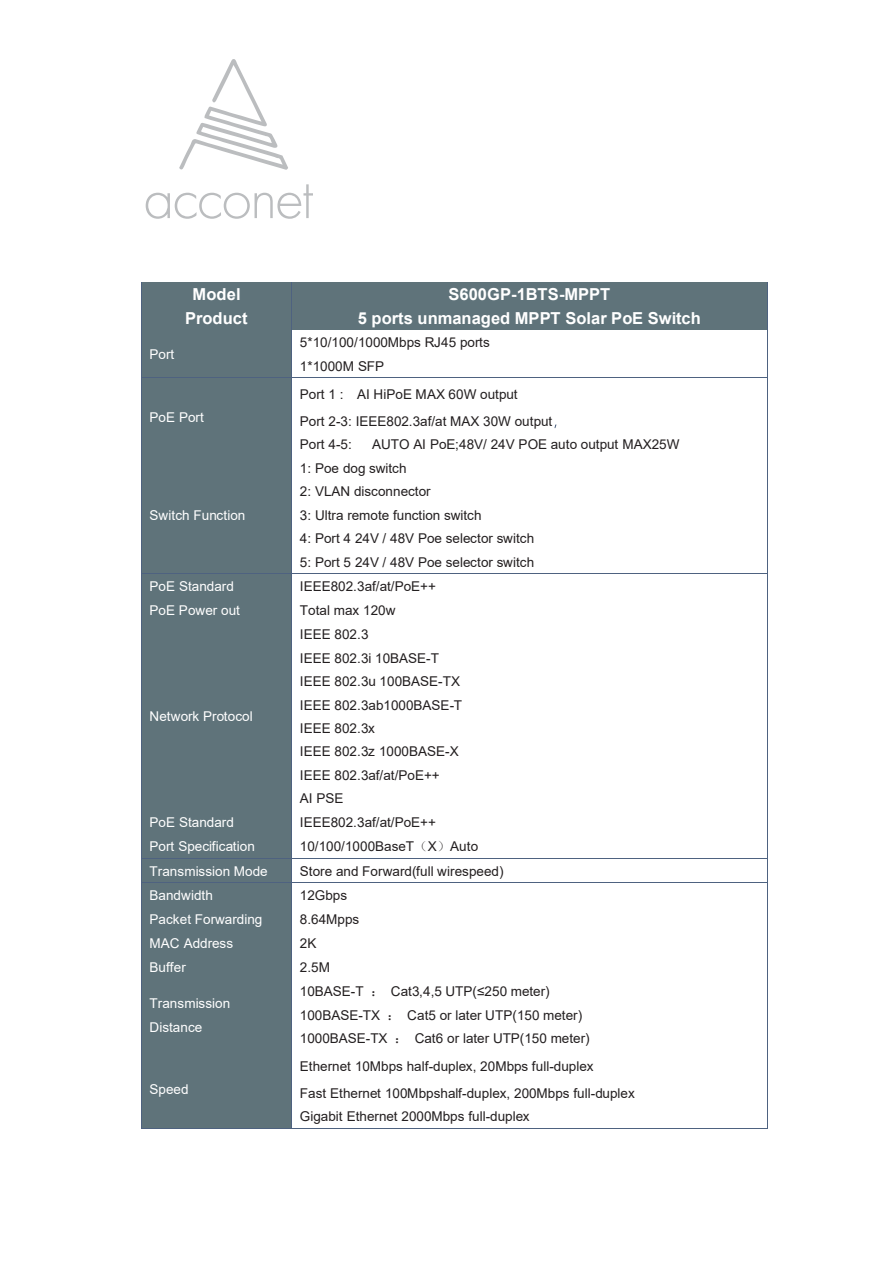
<style>
.page{position:relative;width:894px;height:1263px;background:#fff}
.page>*{position:absolute;margin:0;border:0;box-sizing:border-box;transform-origin:0 0}
.t1{font:700 16.5px "Arial";letter-spacing:.005em;color:#fff}
.t2{font:13.5px/23.4px "Arial";color:#231f20}
.t3{font:13.5px/23.4px "Arial";color:#fff}
.s1{font-family:"Sim Sun"}
</style>
<div class="page">
<div style="left:142px;top:283px;width:149px;height:23px;background:#5f737a"></div>
<div style="left:292px;top:283px;width:474px;height:23px;background:#5f737a"></div>
<hr style="left:142px;top:282px;width:149px;height:1px;background:#5f737a">
<hr style="left:292px;top:282px;width:474px;height:1px;background:#5f737a">
<div style="left:142px;top:307px;width:149px;height:23px;background:#5f737a"></div>
<div style="left:292px;top:307px;width:474px;height:23px;background:#5f737a"></div>
<hr style="left:142px;top:306px;width:149px;height:1px;background:#5f737a">
<hr style="left:292px;top:306px;width:474px;height:1px;background:#5f737a">
<div style="left:142px;top:331px;width:149px;height:46px;background:#5f737a"></div>
<svg style="left:141px;top:282px;width:1px;height:49px"></svg>
<hr style="left:142px;top:330px;width:149px;height:1px;background:#4e6280">
<svg style="left:291px;top:282px;width:1px;height:49px"></svg>
<hr style="left:292px;top:330px;width:474px;height:1px;background:#4e6280">
<svg style="left:766px;top:282px;width:1px;height:48px"></svg>
<hr style="left:141px;top:331px;width:1px;height:46px;background:#4e6280">
<hr style="left:291px;top:331px;width:1px;height:46px;background:#4e6280">
<hr style="left:766px;top:331px;width:1px;height:46px;background:#4e6280">
<div style="left:142px;top:378px;width:149px;height:78px;background:#5f737a"></div>
<hr style="left:142px;top:377px;width:149px;height:1px;background:#4e6280">
<hr style="left:292px;top:377px;width:474px;height:1px;background:#4e6280">
<hr style="left:141px;top:378px;width:1px;height:78px;background:#4e6280">
<hr style="left:291px;top:378px;width:1px;height:78px;background:#4e6280">
<hr style="left:766px;top:378px;width:1px;height:78px;background:#4e6280">
<div style="left:142px;top:456px;width:149px;height:117px;background:#5f737a"></div>
<hr style="left:141px;top:457px;width:1px;height:116px;background:#4e6280">
<hr style="left:291px;top:457px;width:1px;height:116px;background:#4e6280">
<hr style="left:766px;top:457px;width:1px;height:116px;background:#4e6280">
<div style="left:142px;top:574px;width:149px;height:24px;background:#5f737a"></div>
<hr style="left:142px;top:573px;width:149px;height:1px;background:#4e6280">
<hr style="left:292px;top:573px;width:474px;height:1px;background:#4e6280">
<div style="left:142px;top:598px;width:149px;height:24px;background:#5f737a"></div>
<div style="left:142px;top:623px;width:149px;height:187px;background:#5f737a"></div>
<svg style="left:141px;top:573px;width:1px;height:50px"></svg>
<hr style="left:142px;top:622px;width:149px;height:1px;background:#5f737a">
<svg style="left:291px;top:573px;width:1px;height:50px"></svg>
<hr style="left:141px;top:623px;width:1px;height:187px;background:#4e6280">
<hr style="left:291px;top:623px;width:1px;height:187px;background:#4e6280">
<hr style="left:766px;top:623px;width:1px;height:187px;background:#4e6280">
<div style="left:142px;top:810px;width:149px;height:24px;background:#5f737a"></div>
<div style="left:142px;top:835px;width:149px;height:23px;background:#5f737a"></div>
<hr style="left:142px;top:834px;width:149px;height:1px;background:#5f737a">
<div style="left:142px;top:859px;width:149px;height:23px;background:#5f737a"></div>
<hr style="left:142px;top:858px;width:149px;height:1px;background:#4e6280">
<hr style="left:292px;top:858px;width:474px;height:1px;background:#4e6280">
<div style="left:142px;top:883px;width:149px;height:23px;background:#5f737a"></div>
<hr style="left:142px;top:882px;width:149px;height:1px;background:#4e6280">
<hr style="left:292px;top:882px;width:474px;height:1px;background:#4e6280">
<div style="left:142px;top:907px;width:149px;height:24px;background:#5f737a"></div>
<hr style="left:142px;top:906px;width:149px;height:1px;background:#4e6280">
<hr style="left:292px;top:906px;width:474px;height:1px;background:#4e6280">
<div style="left:142px;top:931px;width:149px;height:24px;background:#5f737a"></div>
<div style="left:142px;top:955px;width:149px;height:24px;background:#5f737a"></div>
<div style="left:142px;top:980px;width:149px;height:70px;background:#5f737a"></div>
<svg style="left:141px;top:810px;width:1px;height:170px"></svg>
<hr style="left:142px;top:979px;width:149px;height:1px;background:#5f737a">
<svg style="left:291px;top:810px;width:1px;height:170px"></svg>
<hr style="left:141px;top:980px;width:1px;height:70px;background:#4e6280">
<hr style="left:291px;top:980px;width:1px;height:70px;background:#4e6280">
<hr style="left:766px;top:980px;width:1px;height:70px;background:#4e6280">
<div style="left:142px;top:1051px;width:149px;height:77px;background:#5f737a"></div>
<hr style="left:142px;top:1050px;width:149px;height:1px;background:#4e6280">
<hr style="left:292px;top:1050px;width:474px;height:1px;background:#4e6280">
<hr style="left:141px;top:1051px;width:1px;height:77px;background:#4e6280">
<hr style="left:142px;top:1128px;width:149px;height:1px;background:#4e6280">
<hr style="left:291px;top:1051px;width:1px;height:77px;background:#4e6280">
<hr style="left:292px;top:1128px;width:474px;height:1px;background:#4e6280">
<hr style="left:766px;top:1051px;width:1px;height:77px;background:#4e6280">
<svg style="left:179px;top:59px;width:109px;height:111px"></svg>
<svg style="left:146px;top:184px;width:167px;height:35px"></svg>
<p class="t1" style="left:192px;top:283px;width:49px">Model</p>
<p class="t1" style="left:448px;top:283px;width:163px">S600GP-1BTS-MPPT</p>
<p class="t1" style="left:185px;top:307px;width:64px">Product</p>
<p class="t1" style="left:357px;top:307px;width:344px">5 ports unmanaged MPPT Solar PoE Switch</p>
<p class="t3" style="left:149px;top:342px;width:26px">Port</p>
<p class="t2" style="left:300px;top:331px;width:191px">5*10/100/1000Mbps RJ45 ports<br>1*1000M SFP</p>
<p class="t3" style="left:149px;top:405px;width:56px">PoE Port</p>
<p class="t3" style="left:149px;top:503px;width:97px">Switch Function</p>
<p class="t2" style="left:300px;top:380px;width:254px;line-height:27.6px">Port 1 : AI HiPoE MAX 60W output<br>Port 2-3: IEEE802.3af/at MAX 30W output</p>
<p class="t2" style="left:300px;top:432px;width:54px">Port 4-5:</p>
<p class="t2" style="left:372px;top:432px;width:309px">AUTO AI PoE;48V/ 24V POE auto output MAX25W</p>
<p class="t2" style="left:300px;top:456px;width:236px">1: Poe dog switch<br>2: VLAN disconnector<br>3: Ultra remote function switch<br>4: Port 4 24V / 48V Poe selector switch<br>5: Port 5 24V / 48V Poe selector switch</p>
<p class="t3" style="left:149px;top:574px;width:86px">PoE Standard</p>
<p class="t2" style="left:300px;top:574px;width:137px">IEEE802.3af/at/PoE++</p>
<p class="t3" style="left:149px;top:598px;width:92px">PoE Power out</p>
<p class="t2" style="left:300px;top:598px;width:97px">Total max 120w</p>
<p class="t3" style="left:149px;top:705px;width:105px">Network Protocol</p>
<p class="t2" style="left:300px;top:623px;width:164px">IEEE 802.3<br>IEEE 802.3i 10BASE-T<br>IEEE 802.3u 100BASE-TX<br>IEEE 802.3ab1000BASE-T<br>IEEE 802.3x<br>IEEE 802.3z 1000BASE-X<br>IEEE 802.3af/at/PoE++<br>AI PSE</p>
<p class="t3" style="left:149px;top:810px;width:86px">PoE Standard</p>
<p class="t2" style="left:300px;top:810px;width:137px">IEEE802.3af/at/PoE++</p>
<p class="t3" style="left:149px;top:835px;width:107px">Port Specification</p>
<p class="t2" style="left:300px;top:835px;width:180px">10/100/1000BaseT<span class="s1">（</span>X<span class="s1">）</span>Auto</p>
<p class="t3" style="left:149px;top:859px;width:120px">Transmission Mode</p>
<p class="t2" style="left:300px;top:859px;width:205px">Store and Forward(full wirespeed)</p>
<p class="t3" style="left:149px;top:883px;width:65px">Bandwidth</p>
<p class="t2" style="left:300px;top:883px;width:49px">12Gbps</p>
<p class="t3" style="left:149px;top:907px;width:114px">Packet Forwarding</p>
<p class="t2" style="left:300px;top:907px;width:61px">8.64Mpps</p>
<p class="t3" style="left:149px;top:931px;width:85px">MAC Address</p>
<p class="t2" style="left:300px;top:931px;width:18px">2K</p>
<p class="t3" style="left:149px;top:955px;width:38px">Buffer</p>
<p class="t2" style="left:300px;top:955px;width:32px">2.5M</p>
<p class="t3" style="left:149px;top:991px;width:82px">Transmission<br>Distance</p>
<p class="t2" style="left:300px;top:980px;width:291px">10BASE-T <span class="s1">：</span> Cat3,4,5 UTP(≤250 meter)<br>100BASE-TX <span class="s1">：</span> Cat5 or later UTP(150 meter)<br>1000BASE-TX <span class="s1">：</span> Cat6 or later UTP(150 meter)</p>
<p class="t3" style="left:149px;top:1077px;width:41px">Speed</p>
<p class="t2" style="left:300px;top:1052px;width:336px;line-height:27px">Ethernet 10Mbps half-duplex, 20Mbps full-duplex<br>Fast Ethernet 100Mbpshalf-duplex, 200Mbps full-duplex</p>
<p class="t2" style="left:300px;top:1105px;width:231px">Gigabit Ethernet 2000Mbps full-duplex</p>
</div>
